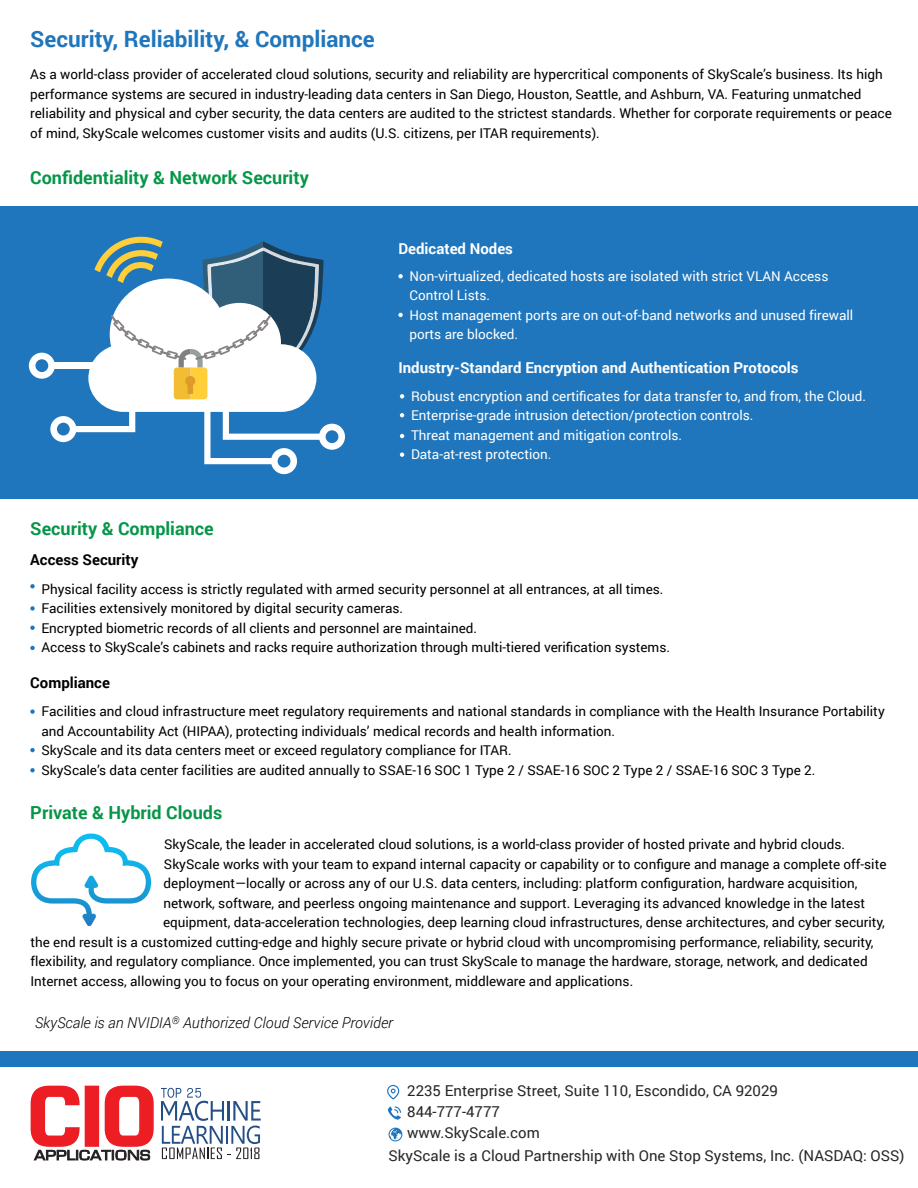
<style>
.page{position:relative;width:918px;height:1188px;background:#fff}
.page>*{position:absolute;margin:0;border:0;box-sizing:border-box;transform-origin:0 0}
.t1{font:700 22.5px "Roboto";color:#2076bc}
.t2{font:700 18px "Roboto";color:#069648}
.t3{font:15px/21px "Roboto";color:#272626}
.t4{font:700 15px "Roboto";color:#fff}
.t5{font:italic 300 15px "Roboto";color:#000}
.t6{font:700 15px "Roboto";color:#000}
.t7{font:13.5px/19.5px "Roboto";color:#000}
.t8{font:13.5px/19.5px "Roboto";color:#fff}
</style>
<div class="page">
<div style="left:0;top:206px;width:918px;height:293px;background:#2076bc"></div>
<div style="left:0;top:1051px;width:918px;height:116px;background:#2076bc"></div>
<div style="left:0;top:1067px;width:918px;height:121px;background:#fff"></div>
<svg style="left:29px;top:236px;width:316px;height:238px"></svg>
<svg style="left:400px;top:394px;width:4px;height:5px"></svg>
<svg style="left:398px;top:313px;width:5px;height:4px"></svg>
<svg style="left:398px;top:274px;width:5px;height:4px"></svg>
<svg style="left:400px;top:434px;width:4px;height:4px"></svg>
<svg style="left:400px;top:453px;width:4px;height:4px"></svg>
<svg style="left:400px;top:413px;width:4px;height:4px"></svg>
<svg style="left:30px;top:606px;width:5px;height:5px"></svg>
<svg style="left:30px;top:626px;width:5px;height:4px"></svg>
<svg style="left:30px;top:646px;width:5px;height:4px"></svg>
<svg style="left:30px;top:584px;width:5px;height:4px"></svg>
<svg style="left:30px;top:748px;width:5px;height:4px"></svg>
<svg style="left:30px;top:768px;width:5px;height:4px"></svg>
<svg style="left:30px;top:709px;width:5px;height:5px"></svg>
<svg style="left:387px;top:1085px;width:12px;height:15px"></svg>
<svg style="left:388px;top:1106px;width:13px;height:14px"></svg>
<svg style="left:389px;top:1128px;width:13px;height:13px"></svg>
<svg style="left:31px;top:834px;width:120px;height:93px"></svg>
<svg style="left:31px;top:1086px;width:123px;height:75px"></svg>
<svg style="left:161px;top:1088px;width:100px;height:71px"></svg>
<h1 class="t1" style="left:30px;top:23px;width:346px">Security, Reliability, &amp; Compliance</h1>
<p class="t7" style="left:30px;top:64px;width:863px">As a world-class provider of accelerated cloud solutions, security and reliability are hypercritical components of SkyScale’s business. Its high performance systems are secured in industry-leading data centers in San Diego, Houston, Seattle, and Ashburn, VA. Featuring unmatched reliability and physical and cyber security, the data centers are audited to the strictest standards. Whether for corporate requirements or peace of mind, SkyScale welcomes customer visits and audits (U.S. citizens, per ITAR requirements).</p>
<h2 class="t2" style="left:30px;top:165px;width:280px">Confidentiality &amp; Network Security</h2>
<h2 class="t2" style="left:30px;top:516px;width:185px">Security &amp; Compliance</h2>
<p class="t4" style="left:398px;top:239px;width:116px">Dedicated Nodes</p>
<p class="t8" style="left:410px;top:266px;width:445px">Non-virtualized, dedicated hosts are isolated with strict VLAN Access Control Lists.<br>Host management ports are on out-of-band networks and unused firewall ports are blocked.</p>
<p class="t4" style="left:398px;top:357px;width:402px">Industry-Standard Encryption and Authentication Protocols</p>
<p class="t8" style="left:411px;top:386px;width:457px">Robust encryption and certificates for data transfer to, and from, the Cloud.<br>Enterprise-grade intrusion detection/protection controls.<br>Threat management and mitigation controls.<br>Data-at-rest protection.</p>
<p class="t6" style="left:30px;top:549px;width:110px">Access Security</p>
<p class="t7" style="left:41px;top:579px;width:630px">Physical facility access is strictly regulated with armed security personnel at all entrances, at all times.<br>Facilities extensively monitored by digital security cameras.<br>Encrypted biometric records of all clients and personnel are maintained.<br>Access to SkyScale’s cabinets and racks require authorization through multi-tiered verification systems.</p>
<p class="t6" style="left:30px;top:672px;width:81px">Compliance</p>
<p class="t7" style="left:41px;top:701px;width:845px">Facilities and cloud infrastructure meet regulatory requirements and national standards in compliance with the Health Insurance Portability and Accountability Act (HIPAA), protecting individuals’ medical records and health information.<br>SkyScale and its data centers meet or exceed regulatory compliance for ITAR.<br>SkyScale’s data center facilities are audited annually to SSAE-16 SOC 1 Type 2 / SSAE-16 SOC 2 Type 2 / SSAE-16 SOC 3 Type 2.</p>
<h2 class="t2" style="left:30px;top:800px;width:194px">Private &amp; Hybrid Clouds</h2>
<p class="t7" style="left:164px;top:834px;width:682px">SkyScale, the leader in accelerated cloud solutions, is a world-class provider of hosted private and hybrid clouds.</p>
<p class="t7" style="left:164px;top:854px;width:724px">SkyScale works with your team to expand internal capacity or capability or to configure and manage a complete off-site</p>
<p class="t7" style="left:164px;top:873px;width:695px">deployment—locally or across any of our U.S. data centers, including: platform configuration, hardware acquisition,</p>
<p class="t7" style="left:163px;top:893px;width:703px">network, software, and peerless ongoing maintenance and support. Leveraging its advanced knowledge in the latest</p>
<p class="t7" style="left:163px;top:912px;width:723px">equipment, data-acceleration technologies, deep learning cloud infrastructures, dense architectures, and cyber security,</p>
<p class="t7" style="left:30px;top:932px;width:845px">the end result is a customized cutting-edge and highly secure private or hybrid cloud with uncompromising performance, reliability, security,</p>
<p class="t7" style="left:30px;top:951px;width:839px">flexibility, and regulatory compliance. Once implemented, you can trust SkyScale to manage the hardware, storage, network, and dedicated</p>
<p class="t7" style="left:30px;top:971px;width:604px">Internet access, allowing you to focus on your operating environment, middleware and applications.</p>
<p class="t5" style="left:35px;top:1012px;width:360px">SkyScale is an NVIDIA<sup>®</sup> Authorized Cloud Service Provider</p>
<p class="t3" style="left:407px;top:1080px;width:372px">2235 Enterprise Street, Suite 110, Escondido, CA 92029<br>844-777-4777<br>www.SkyScale.com</p>
<p class="t3" style="left:389px;top:1145px;width:518px">SkyScale is a Cloud Partnership with One Stop Systems, Inc. (NASDAQ: OSS)</p>
</div>
